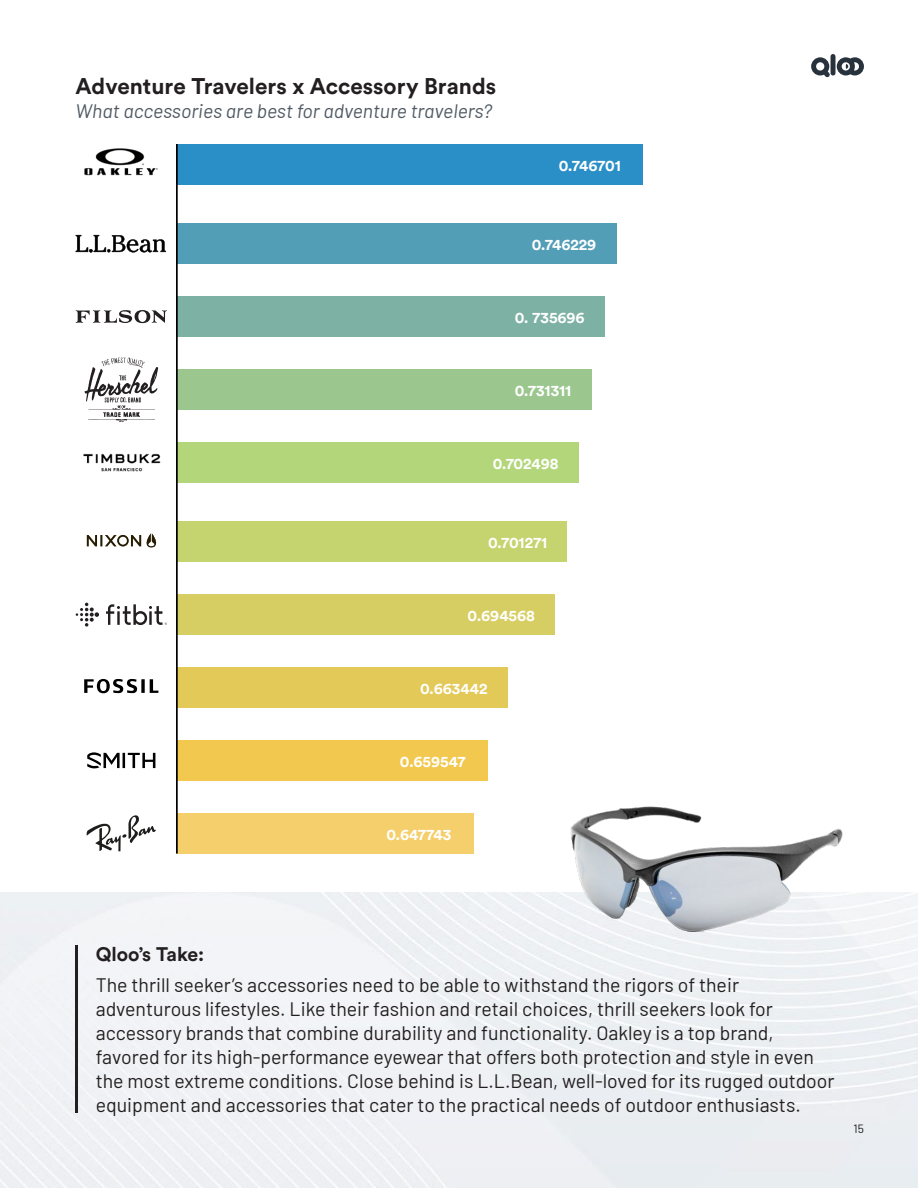
<style>
.page{position:relative;width:918px;height:1188px;background:#fff}
.page>*{position:absolute;margin:0;border:0;box-sizing:border-box;transform-origin:0 0}
.t1{font:22.5px "Circular Std Bold";color:#231f20}
.t2{font:19.5px/24px "Barlow";color:#231f20}
.t3{font:italic 19.5px "Barlow";color:#505a64}
.t4{font:19.5px "Circular Std Bold";color:#231f20}
.t5{font:15.6px "Circular Std Bold";color:#fff}
.t6{font:12px "Barlow";color:#231f20}
</style>
<div class="page">
<div style="left:0;top:892px;width:918px;height:296px;background:#eff0f4"></div>
<img style="left:84px;top:148px;width:74px;height:28px">
<svg style="left:76px;top:310px;width:91px;height:13px"></svg>
<svg style="left:85px;top:357px;width:73px;height:65px"></svg>
<img style="left:83px;top:453px;width:78px;height:19px">
<svg style="left:86px;top:533px;width:71px;height:15px"></svg>
<div style="left:119px;top:537px;width:8px;height:8px;background:#fff;border-radius:50%"></div>
<svg style="left:84px;top:679px;width:53px;height:14px"></svg>
<svg style="left:141px;top:679px;width:4px;height:14px"></svg>
<svg style="left:150px;top:679px;width:8px;height:14px"></svg>
<svg style="left:87px;top:752px;width:68px;height:16px"></svg>
<svg style="left:87px;top:815px;width:69px;height:36px"></svg>
<div style="left:177px;top:144px;width:466px;height:41px;background:#2a8fc7"></div>
<div style="left:177px;top:224px;width:440px;height:40px;background:#529eb7"></div>
<div style="left:177px;top:297px;width:427px;height:40px;background:#7db1a4"></div>
<div style="left:177px;top:369px;width:415px;height:41px;background:#9bc78f"></div>
<div style="left:177px;top:442px;width:401px;height:41px;background:#b3d67a"></div>
<div style="left:177px;top:521px;width:390px;height:41px;background:#c5d46e"></div>
<div style="left:177px;top:594px;width:378px;height:41px;background:#d7ce63"></div>
<div style="left:177px;top:667px;width:330px;height:41px;background:#e3c958"></div>
<div style="left:177px;top:740px;width:310px;height:41px;background:#f2c84f"></div>
<div style="left:177px;top:813px;width:296px;height:41px;background:#f5cf6b"></div>
<hr style="left:176px;top:144px;width:2px;height:710px;background:#000">
<svg style="left:76px;top:603px;width:23px;height:24px"></svg>
<svg style="left:106px;top:604px;width:61px;height:21px"></svg>
<img style="left:561px;top:806px;width:291px;height:131px">
<hr style="left:76px;top:945px;width:2px;height:167px;background:#231f20">
<svg style="left:76px;top:235px;width:90px;height:17px"></svg>
<hr style="left:831px;top:54px;width:4px;height:21px;background:#28323c;border-radius:2px">
<svg style="left:811px;top:57px;width:19px;height:20px"></svg>
<svg style="left:837px;top:57px;width:27px;height:18px"></svg>
<p class="t1" style="left:76px;top:71px;width:422px">Adventure Travelers x Accessory Brands</p>
<p class="t3" style="left:76px;top:97px;width:418px">What accessories are best for adventure travelers?</p>
<p class="t5" style="left:559px;top:155px;width:64px">0.746701</p>
<p class="t5" style="left:532px;top:235px;width:66px">0.746229</p>
<p class="t5" style="left:515px;top:308px;width:71px">0. 735696</p>
<p class="t5" style="left:515px;top:380px;width:58px">0.731311</p>
<p class="t5" style="left:493px;top:453px;width:67px">0.702498</p>
<p class="t5" style="left:488px;top:532px;width:61px">0.701271</p>
<p class="t5" style="left:468px;top:605px;width:69px">0.694568</p>
<p class="t5" style="left:420px;top:678px;width:69px">0.663442</p>
<p class="t5" style="left:400px;top:751px;width:67px">0.659547</p>
<p class="t5" style="left:386px;top:824px;width:66px">0.647743</p>
<p class="t4" style="left:96px;top:941px;width:110px">Qloo’s Take:</p>
<p class="t2" style="left:96px;top:972px;width:740px">The thrill seeker’s accessories need to be able to withstand the rigors of their adventurous lifestyles. Like their fashion and retail choices, thrill seekers look for accessory brands that combine durability and functionality. Oakley is a top brand, favored for its high-performance eyewear that offers both protection and style in even the most extreme conditions. Close behind is L.L.Bean, well-loved for its rugged outdoor equipment and accessories that cater to the practical needs of outdoor enthusiasts.</p>
<p class="t6" style="left:854px;top:1120px;width:12px">15</p>
</div>
